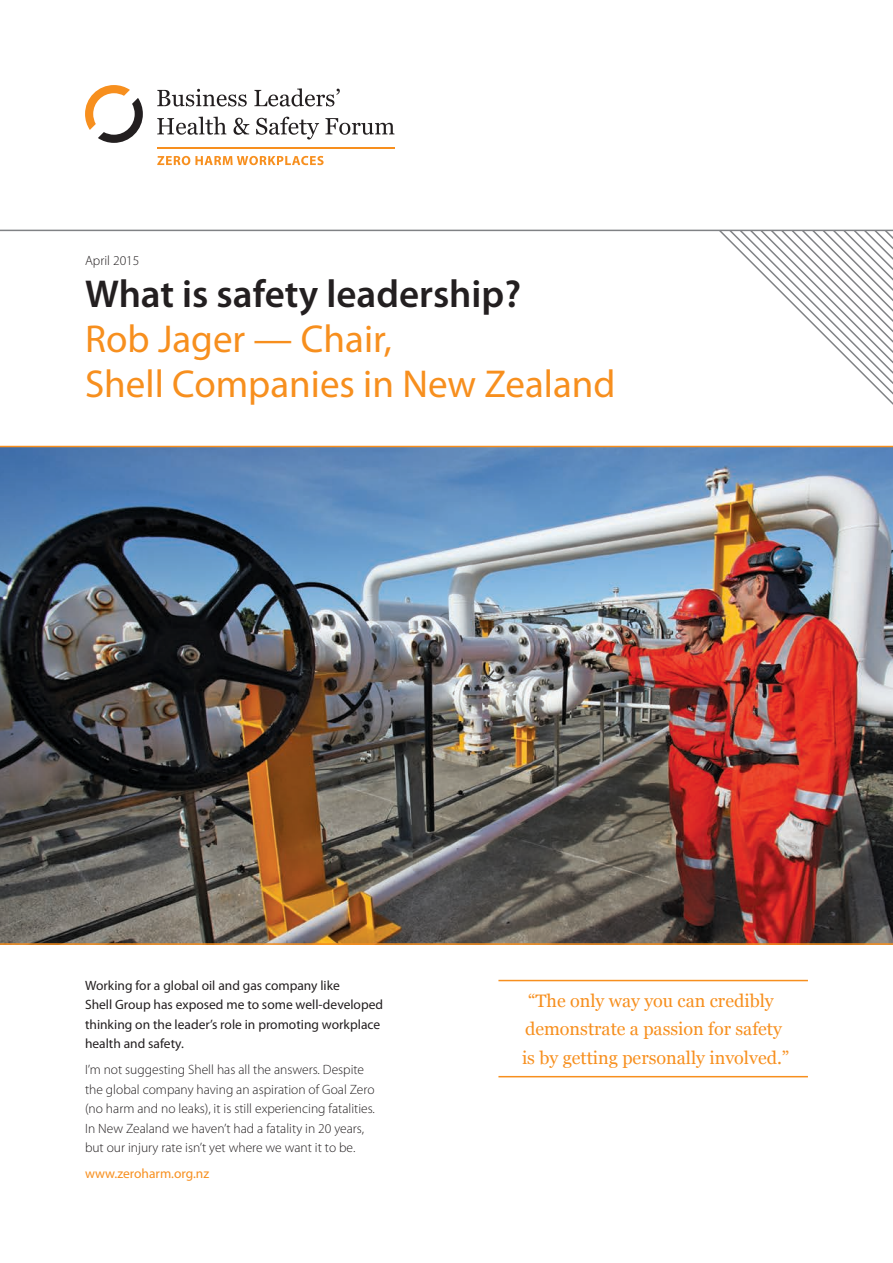
<style>
.page{position:relative;width:893px;height:1263px;background:#fff}
.page>*{position:absolute;margin:0;border:0;box-sizing:border-box;transform-origin:0 0}
.t1{font:39px/45px "Myriad Pro";color:#f78f1e}
.t2{font:600 39px "Myriad Pro";color:#231f20}
.t3{font:18px/28.5px "Georgia";color:#f78f1e;text-align:center}
.t4{font:300 13.5px/19.5px "Myriad Pro";color:#231f20}
.t5{font:13.5px/19.5px "Myriad Pro";color:#231f20}
.t6{font:13.5px "Myriad Pro";color:#f78f1e}
</style>
<div class="page">
<svg style="left:716px;top:231px;width:177px;height:174px"></svg>
<hr style="left:0;top:230px;width:893px;height:1px;background:#808285">
<svg style="left:85px;top:85px;width:58px;height:58px"></svg>
<svg style="left:157px;top:89px;width:90px;height:17px"></svg>
<svg style="left:254px;top:88px;width:86px;height:19px"></svg>
<svg style="left:157px;top:117px;width:69px;height:18px"></svg>
<svg style="left:234px;top:118px;width:15px;height:17px"></svg>
<svg style="left:256px;top:117px;width:63px;height:22px"></svg>
<svg style="left:325px;top:118px;width:69px;height:17px"></svg>
<hr style="left:157px;top:147px;width:237px;height:2px;background:#f78f1e">
<svg style="left:157px;top:156px;width:167px;height:9px"></svg>
<img style="left:0;top:446px;width:893px;height:499px">
<hr style="left:498px;top:980px;width:310px;height:1px;background:#f78f1e">
<hr style="left:498px;top:1076px;width:310px;height:1px;background:#f78f1e">
<p class="t4" style="left:85px;top:251px;width:56px">April 2015</p>
<h1 class="t2" style="left:85px;top:273px;width:438px">What is safety leadership?</h1>
<h1 class="t1" style="left:85px;top:316px;width:532px">Rob Jager — Chair,<br>Shell Companies in New Zealand</h1>
<p class="t5" style="left:85px;top:975px;width:300px">Working for a global oil and gas company like<br>Shell Group has exposed me to some well-developed thinking on the leader’s role in promoting workplace health and safety.</p>
<p class="t4" style="left:85px;top:1060px;width:291px">I’m not suggesting Shell has all the answers. Despite the global company having an aspiration of Goal Zero (no harm and no leaks), it is still experiencing fatalities.<br>In New Zealand we haven’t had a fatality in 20 years, but our injury rate isn’t yet where we want it to be.</p>
<p class="t6" style="left:85px;top:1165px;width:126px">www.zeroharm.org.nz</p>
<h2 class="t3" style="left:522px;top:986px;width:269px">“The only way you can credibly demonstrate a passion for safety is by getting personally involved.”</h2>
</div>
